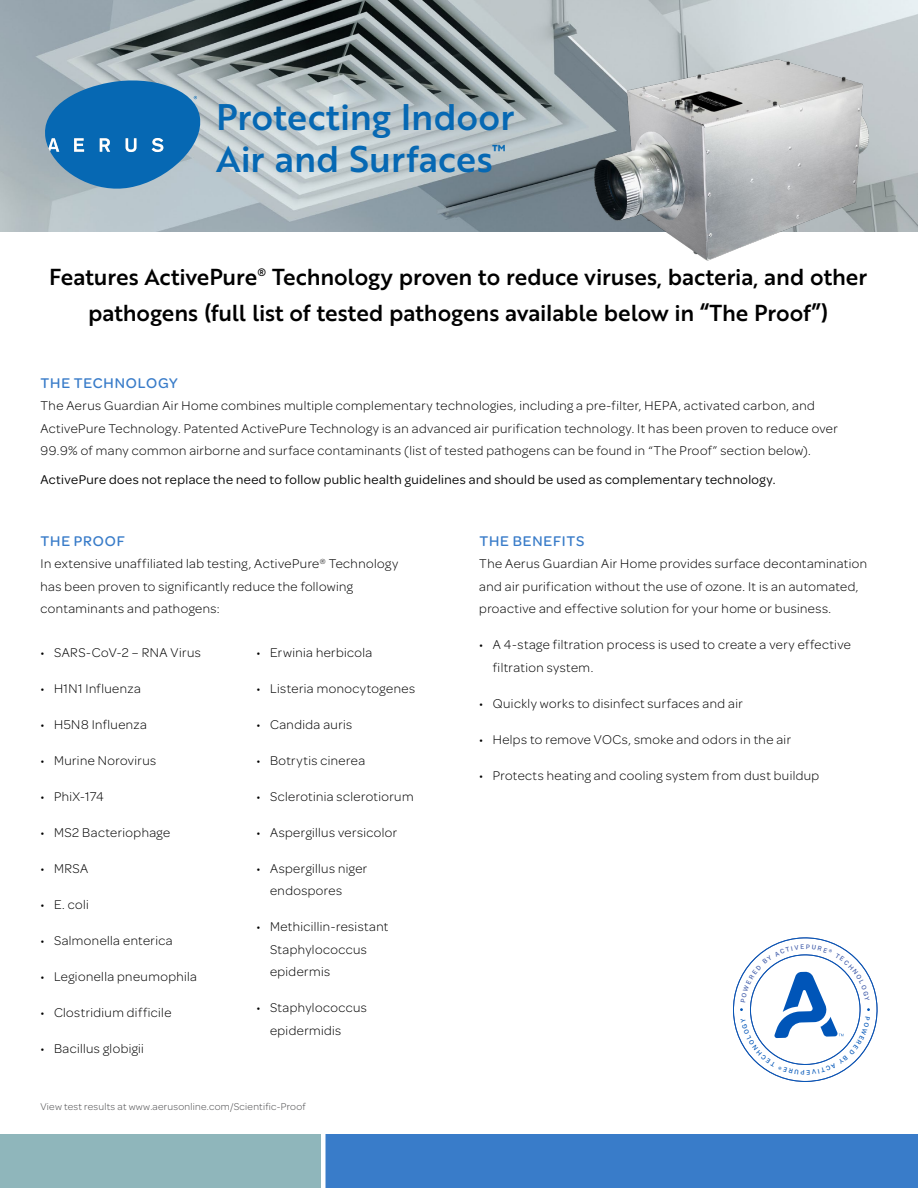
<style>
.page{position:relative;width:918px;height:1188px;background:#fff}
.page>*{position:absolute;margin:0;border:0;box-sizing:border-box;transform-origin:0 0}
.t1{font:36px/42px "Brother 1816 Medium";letter-spacing:.005em;color:#0668b3}
.t2{font:22.5px/36px "Brother 1816 Medium";letter-spacing:-.005em;color:#000;text-align:center}
.t3{font:500 15px "Omnes";letter-spacing:.05em;color:#397cc9}
.t4{font:300 13.5px/22.5px "Omnes";letter-spacing:.03em;color:#000}
.t5{font:13.5px "Omnes";letter-spacing:.035em;color:#000}
.t6{font:300 10.5px "Omnes";letter-spacing:.025em;color:#4d4d4f}
</style>
<div class="page">
<div style="left:0;top:1134px;width:918px;height:54px;background:#397cc9"></div>
<div style="left:0;top:1134px;width:324px;height:54px;background:#8fb6bb"></div>
<div style="left:321px;top:1132px;width:5px;height:56px;background:#fff"></div>
<img style="left:0;top:0;width:918px;height:231px">
<svg style="left:40px;top:76px;width:165px;height:117px;background:#4487b9"></svg>
<img style="left:579px;top:47px;width:333px;height:214px">
<svg style="left:733px;top:937px;width:145px;height:145px"></svg>
<h1 class="t1" style="left:216px;top:94px;width:300px">Protecting Indoor<br>Air and Surfaces<sup>™</sup></h1>
<h2 class="t2" style="left:49px;top:258px;width:820px">Features ActivePure<sup>®</sup> Technology proven to reduce viruses, bacteria, and other pathogens (full list of tested pathogens available below in “The Proof”)</h2>
<p class="t3" style="left:41px;top:372px;width:139px">THE TECHNOLOGY</p>
<p class="t4" style="left:40px;top:394px;width:799px">The Aerus Guardian Air Home combines multiple complementary technologies, including a pre-filter, HEPA, activated carbon, and<br>ActivePure Technology. Patented ActivePure Technology is an advanced air purification technology. It has been proven to reduce over<br>99.9% of many common airborne and surface contaminants (list of tested pathogens can be found in “The Proof” section below).</p>
<p class="t5" style="left:40px;top:471px;width:736px">ActivePure does not replace the need to follow public health guidelines and should be used as complementary technology.</p>
<p class="t3" style="left:41px;top:530px;width:86px">THE PROOF</p>
<p class="t4" style="left:40px;top:552px;width:359px">In extensive unaffiliated lab testing, ActivePure<sup>®</sup> Technology has been proven to significantly reduce the following contaminants and pathogens:</p>
<p class="t4" style="left:40px;top:640px;width:162px">• SARS-CoV-2 – RNA Virus</p>
<p class="t4" style="left:40px;top:676px;width:102px">• H1N1 Influenza</p>
<p class="t4" style="left:40px;top:712px;width:108px">• H5N8 Influenza</p>
<p class="t4" style="left:40px;top:748px;width:117px">• Murine Norovirus</p>
<p class="t4" style="left:40px;top:784px;width:65px">• PhiX-174</p>
<p class="t4" style="left:40px;top:820px;width:131px">• MS2 Bacteriophage</p>
<p class="t4" style="left:40px;top:856px;width:49px">• MRSA</p>
<p class="t4" style="left:40px;top:892px;width:50px">• E. coli</p>
<p class="t4" style="left:40px;top:928px;width:134px">• Salmonella enterica</p>
<p class="t4" style="left:40px;top:964px;width:158px">• Legionella pneumophila</p>
<p class="t4" style="left:40px;top:1000px;width:132px">• Clostridium difficile</p>
<p class="t4" style="left:40px;top:1036px;width:105px">• Bacillus globigii</p>
<p class="t4" style="left:256px;top:640px;width:117px">• Erwinia herbicola</p>
<p class="t4" style="left:256px;top:676px;width:160px">• Listeria monocytogenes</p>
<p class="t4" style="left:256px;top:712px;width:97px">• Candida auris</p>
<p class="t4" style="left:256px;top:748px;width:110px">• Botrytis cinerea</p>
<p class="t4" style="left:256px;top:784px;width:159px">• Sclerotinia sclerotiorum</p>
<p class="t4" style="left:256px;top:820px;width:142px">• Aspergillus versicolor</p>
<p class="t4" style="left:270px;top:856px;width:99px;text-indent:-14px">• Aspergillus niger endospores</p>
<p class="t4" style="left:270px;top:915px;width:120px;text-indent:-14px">• Methicillin-resistant<br>Staphylococcus epidermis</p>
<p class="t4" style="left:270px;top:996px;width:98px;text-indent:-14px">• Staphylococcus epidermidis</p>
<p class="t6" style="left:40px;top:1100px;width:267px">View test results at www.aerusonline.com/Scientific-Proof</p>
<p class="t3" style="left:479px;top:530px;width:107px">THE BENEFITS</p>
<p class="t4" style="left:479px;top:552px;width:389px">The Aerus Guardian Air Home provides surface decontamination and air purification without the use of ozone. It is an automated, proactive and effective solution for your home or business.</p>
<p class="t4" style="left:493px;top:633px;width:360px;text-indent:-14px">• A 4-stage filtration process is used to create a very effective filtration system.</p>
<p class="t4" style="left:479px;top:691px;width:265px">• Quickly works to disinfect surfaces and air</p>
<p class="t4" style="left:479px;top:727px;width:313px">• Helps to remove VOCs, smoke and odors in the air</p>
<p class="t4" style="left:479px;top:763px;width:341px">• Protects heating and cooling system from dust buildup</p>
</div>
